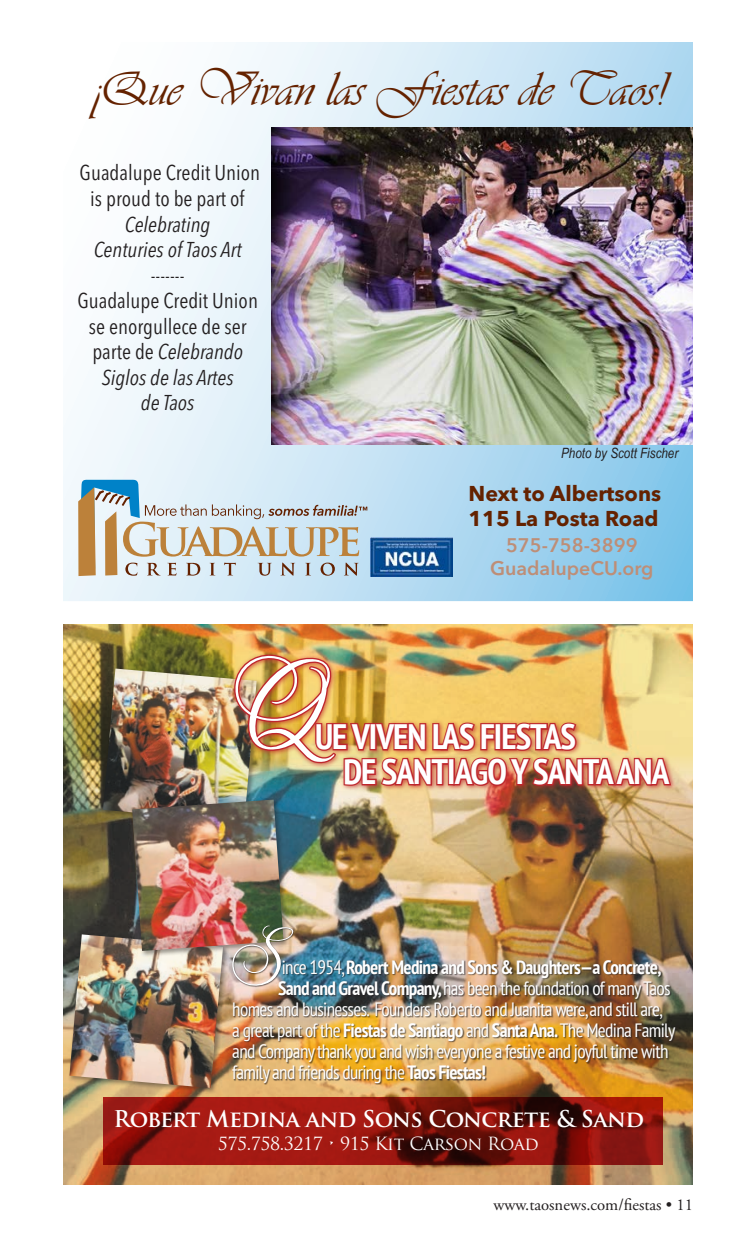
<style>
.page{position:relative;width:756px;height:1260px;background:#fff}
.page>*{position:absolute;margin:0;border:0;box-sizing:border-box;transform-origin:0 0}
.t1{font:134.4px "Recherche";color:#fff}
.t2{font:70px "Recherche";color:#fff}
.t3{font:49.7px "Vivaldii";color:#642200}
.t4{font:700 condensed 35.18px/35px "PT Sans";letter-spacing:-.025em;color:#fff}
.t5{font:700 22.57px "Trajan Pro";letter-spacing:-.025em;color:#fff}
.t6{font:condensed 21.35px/25.6px "Avenir Next LT Pro";color:#231f20;text-align:center}
.t7{font:700 21.35px/25.6px "Avenir Next LT Pro";color:#642200}
.t8{font:600 19.6px/23.4px "Avenir Next LT Pro";color:#be8e77;text-align:center}
.t9{font:condensed 19.25px "PT Sans";letter-spacing:-.035em;color:#fff}
.t10{font:700 condensed 19.25px "PT Sans";letter-spacing:-.035em;color:#fff}
.t11{font:17.68px "Trajan Pro";letter-spacing:-.025em;color:#fff}
.t12{font:16.62px "Adobe Garamond Pro";color:#231f20}
.t13{font:italic 14.17px "Arial Narrow";color:#231f20}
.s1{font-style:italic}
.s2{font-weight:400}
.s3{font-weight:700}
</style>
<div class="page">
<svg style="left:63px;top:42px;width:630px;height:559px"></svg>
<img style="left:371px;top:538px;width:82px;height:38px">
<svg style="left:78px;top:480px;width:289px;height:96px;background:#c7cdcb"></svg>
<img style="left:272px;top:127px;width:421px;height:318px">
<img style="left:63px;top:802px;width:630px;height:190px">
<img style="left:63px;top:992px;width:630px;height:192px">
<svg style="left:103px;top:1097px;width:560px;height:68px;background:#87140d"></svg>
<img style="left:63px;top:625px;width:630px;height:177px">
<div style="left:68px;top:933px;width:161px;height:161px;background:#231f20;opacity:.44"></div>
<img style="left:69px;top:934px;width:154px;height:154px">
<div style="left:102px;top:667px;width:161px;height:161px;background:#231f20;opacity:.44"></div>
<img style="left:103px;top:669px;width:154px;height:153px">
<div style="left:131px;top:798px;width:159px;height:160px;background:#231f20;opacity:.44"></div>
<img style="left:132px;top:800px;width:152px;height:151px">
<div style="left:231px;top:651px;width:446px;height:141px;background:#be272d;opacity:.75"></div>
<img style="left:233px;top:653px;width:440px;height:135px">
<div style="left:232px;top:925px;width:445px;height:159px;background:#231f20;opacity:.7"></div>
<p class="t3" style="left:90px;top:60px;width:577px">¡Que Vivan las Fiestas de Taos!</p>
<p class="t6" style="left:77px;top:160px;width:185px">Guadalupe Credit Union is proud to be part of<br><span class="s1">Celebrating<br>Centuries of Taos Art </span>-------<br>Guadalupe Credit Union se enorgullece de ser parte de <span class="s1">Celebrando<br>Siglos de las Artes<br>de Taos</span></p>
<p class="t13" style="left:561px;top:443px;width:119px">Photo by Scott Fischer</p>
<p class="t7" style="left:469px;top:480px;width:194px">Next to Albertsons<br>115 La Posta Road</p>
<p class="t8" style="left:490px;top:533px;width:165px">575-758-3899<br>GuadalupeCU.org</p>
<p class="t1" style="left:235px;top:624px;width:81px">Q</p>
<p class="t4" style="left:343px;top:719px;width:328px;text-indent:-28px">UE VIVEN LAS FIESTAS<br>DE SANTIAGO Y SANTA ANA</p>
<p class="t2" style="left:232px;top:909px;width:53px">S</p>
<p class="t10" style="left:282px;top:955px;width:381px"><span class="s2">ince 1954,</span> Robert Medina and Sons &amp; Daughters—a Concrete,</p>
<p class="t9" style="left:278px;top:976px;width:394px"><span class="s3">Sand and Gravel Company,</span> has been the foundation of many Taos</p>
<p class="t9" style="left:232px;top:997px;width:432px">homes and businesses. Founders Roberto and Juanita were, and still are,</p>
<p class="t9" style="left:232px;top:1018px;width:445px">a great part of the <span class="s3">Fiestas de Santiago</span> and <span class="s3">Santa Ana.</span> The Medina Family</p>
<p class="t9" style="left:232px;top:1039px;width:438px">and Company thank you and wish everyone a festive and joyful time with</p>
<p class="t9" style="left:232px;top:1060px;width:255px">family and friends during the <span class="s3">Taos Fiestas!</span></p>
<p class="t5" style="left:114px;top:1105px;width:532px">Robert Medina and Sons Concrete &amp; Sand</p>
<p class="t11" style="left:218px;top:1133px;width:322px">575.758.3217 • 915 Kit Carson Road</p>
<p class="t12" style="left:494px;top:1195px;width:201px">www.taosnews.com/fiestas • 11</p>
</div>
